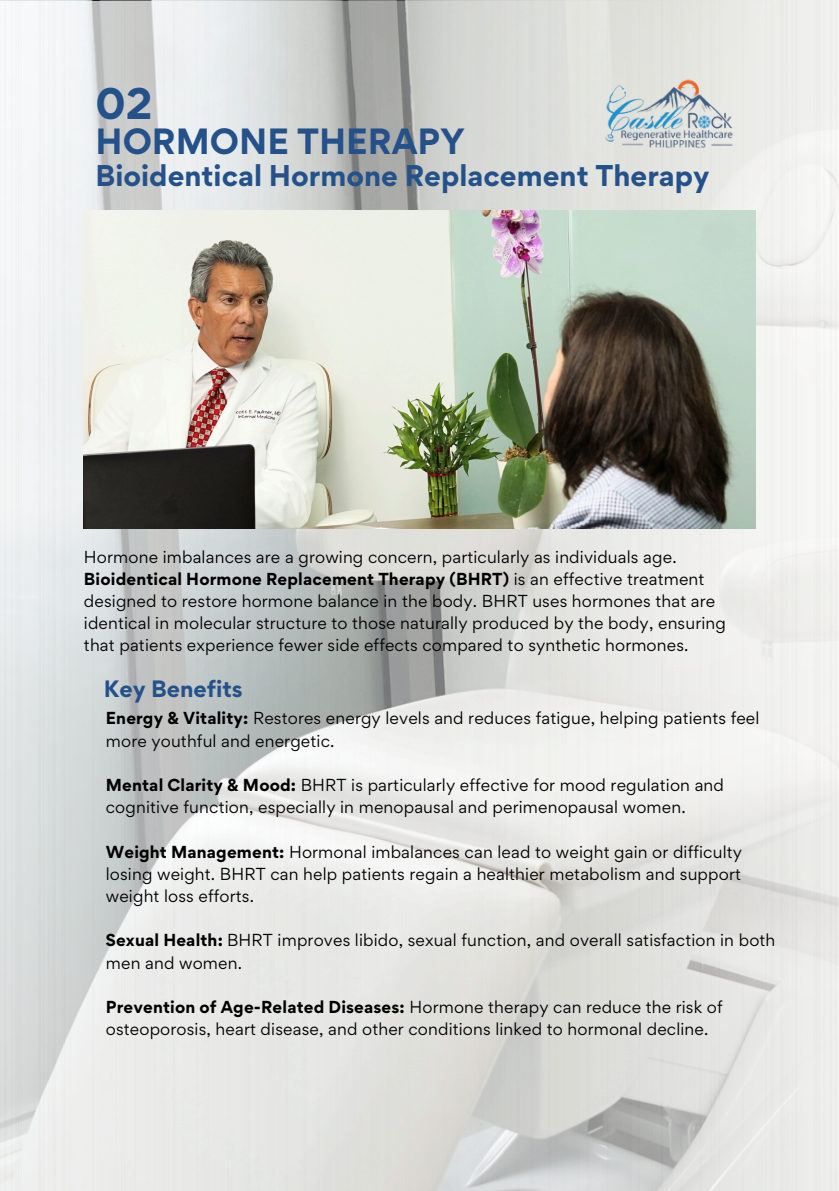
<style>
.page{position:relative;width:839px;height:1191px;background:#fff}
.page>*{position:absolute;margin:0;border:0;box-sizing:border-box;transform-origin:0 0}
.t1{font:700 39.4px "Gordita";color:#25518a}
.t2{font:700 32.6px "Gordita";color:#25518a}
.t3{font:700 26.8px "Gordita";color:#25518a}
.t4{font:700 21.2px "Gordita";color:#25518a}
.t5{font:15.4px/22.2px "Gordita";letter-spacing:.01em;color:#000}
.s1{font-weight:700}
</style>
<div class="page">
<img style="left:66px;top:0;width:772px;height:1191px">
<img style="left:84px;top:210px;width:671px;height:319px">
<img style="left:598px;top:67px;width:144px;height:102px">
<p class="t1" style="left:95px;top:77px;width:58px">02</p>
<p class="t2" style="left:95px;top:119px;width:371px">HORMONE THERAPY</p>
<h1 class="t3" style="left:95px;top:158px;width:615px">Bioidentical Hormone Replacement Therapy</h1>
<p class="t5" style="left:84px;top:545px;width:643px">Hormone imbalances are a growing concern, particularly as individuals age.<br><span class="s1">Bioidentical Hormone Replacement Therapy (BHRT)</span> is an effective treatment designed to restore hormone balance in the body. BHRT uses hormones that are identical in molecular structure to those naturally produced by the body, ensuring that patients experience fewer side effects compared to synthetic hormones.</p>
<h2 class="t4" style="left:104px;top:674px;width:140px">Key Benefits</h2>
<p class="t5" style="left:106px;top:707px;width:655px"><span class="s1">Energy &amp; Vitality:</span> Restores energy levels and reduces fatigue, helping patients feel more youthful and energetic.</p>
<p class="t5" style="left:106px;top:774px;width:619px"><span class="s1">Mental Clarity &amp; Mood:</span> BHRT is particularly effective for mood regulation and cognitive function, especially in menopausal and perimenopausal women.</p>
<h3 class="t5" style="left:106px;top:840px;width:637px;text-align:justify"><span class="s1">Weight Management:</span> Hormonal imbalances can lead to weight gain or difficulty losing weight. BHRT can help patients regain a healthier metabolism and support weight loss efforts.</h3>
<p class="t5" style="left:106px;top:929px;width:671px"><span class="s1">Sexual Health:</span> BHRT improves libido, sexual function, and overall satisfaction in both men and women.</p>
<p class="t5" style="left:106px;top:996px;width:618px"><span class="s1">Prevention of Age-Related Diseases:</span> Hormone therapy can reduce the risk of osteoporosis, heart disease, and other conditions linked to hormonal decline.</p>
</div>
